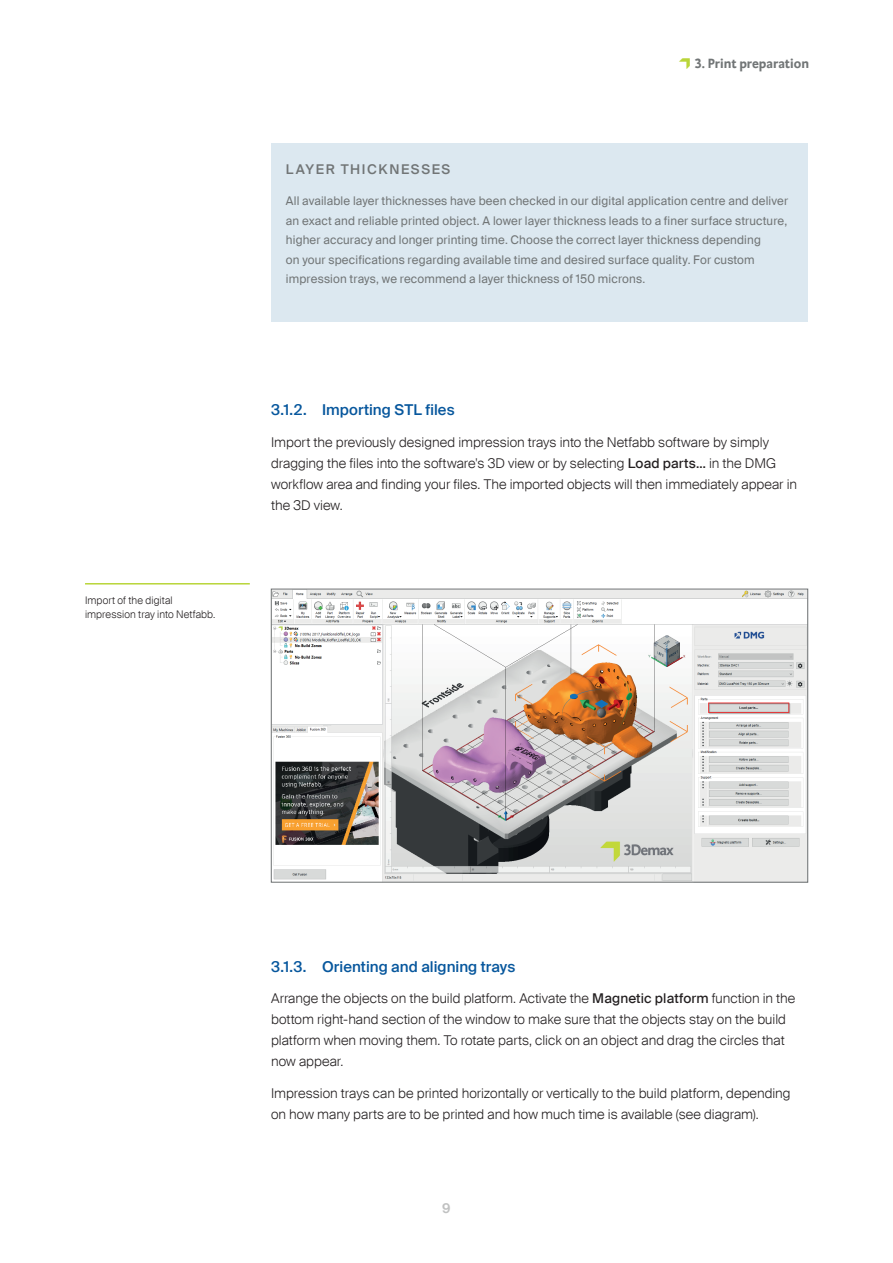
<style>
.page{position:relative;width:893px;height:1263px;background:#fff}
.page>*{position:absolute;margin:0;border:0;box-sizing:border-box;transform-origin:0 0}
.t1{font:500 15px "Suisse Intl";letter-spacing:.005em;color:#07579d}
.t2{font:300 13.5px/21px "Suisse Intl";letter-spacing:.005em;color:#231f20}
.t3{font:700 13.5px "DTL Caspari Global";color:#717576}
.t4{font:500 13.5px "Suisse Intl";letter-spacing:.12em;color:#717576}
.t5{font:600 13.5px "Suisse Intl";color:#c0c1c1}
.t6{font:12px/19.5px "Suisse Intl";letter-spacing:.015em;color:#717576}
.t7{font:300 10.5px/13.5px "Suisse Intl";letter-spacing:.01em;color:#231f20}
.s1{color:#b9d539}
.s2{font-weight:400}
</style>
<div class="page">
<div style="left:271px;top:143px;width:537px;height:178px;background:#dce8f0"></div>
<hr style="left:85px;top:583px;width:165px;height:1px;background:#b9d539">
<img style="left:273px;top:591px;width:533px;height:289px">
<div style="left:271px;top:589px;width:537px;height:293px;border:1px solid #717576"></div>
<p class="t7" style="left:85px;top:594px;width:132px">Import of the digital impression tray into Netfabb.</p>
<p class="t3" style="left:679px;top:55px;width:132px"><span class="s1">•</span> 3. Print preparation</p>
<p class="t4" style="left:286px;top:161px;width:166px">LAYER THICKNESSES</p>
<p class="t6" style="left:286px;top:191px;width:504px">All available layer thicknesses have been checked in our digital application centre and deliver an exact and reliable printed object. A lower layer thickness leads to a finer surface structure, higher accuracy and longer printing time. Choose the correct layer thickness depending<br>on your specifications regarding available time and desired surface quality. For custom impression trays, we recommend a layer thickness of 150 microns.</p>
<p class="t1" style="left:271px;top:401px;width:185px">3.1.2. Importing STL files</p>
<p class="t2" style="left:271px;top:431px;width:527px">Import the previously designed impression trays into the Netfabb software by simply dragging the files into the software's 3D view or by selecting <span class="s2">Load parts…</span> in the DMG workflow area and finding your files. The imported objects will then immediately appear in the 3D view.</p>
<p class="t1" style="left:271px;top:958px;width:246px">3.1.3. Orienting and aligning trays</p>
<p class="t2" style="left:271px;top:988px;width:526px">Arrange the objects on the build platform. Activate the <span class="s2">Magnetic platform</span> function in the bottom right-hand section of the window to make sure that the objects stay on the build platform when moving them. To rotate parts, click on an object and drag the circles that now appear.</p>
<p class="t2" style="left:271px;top:1082px;width:521px">Impression trays can be printed horizontally or vertically to the build platform, depending on how many parts are to be printed and how much time is available (see diagram).</p>
<p class="t5" style="left:442px;top:1200px;width:10px">9</p>
</div>
